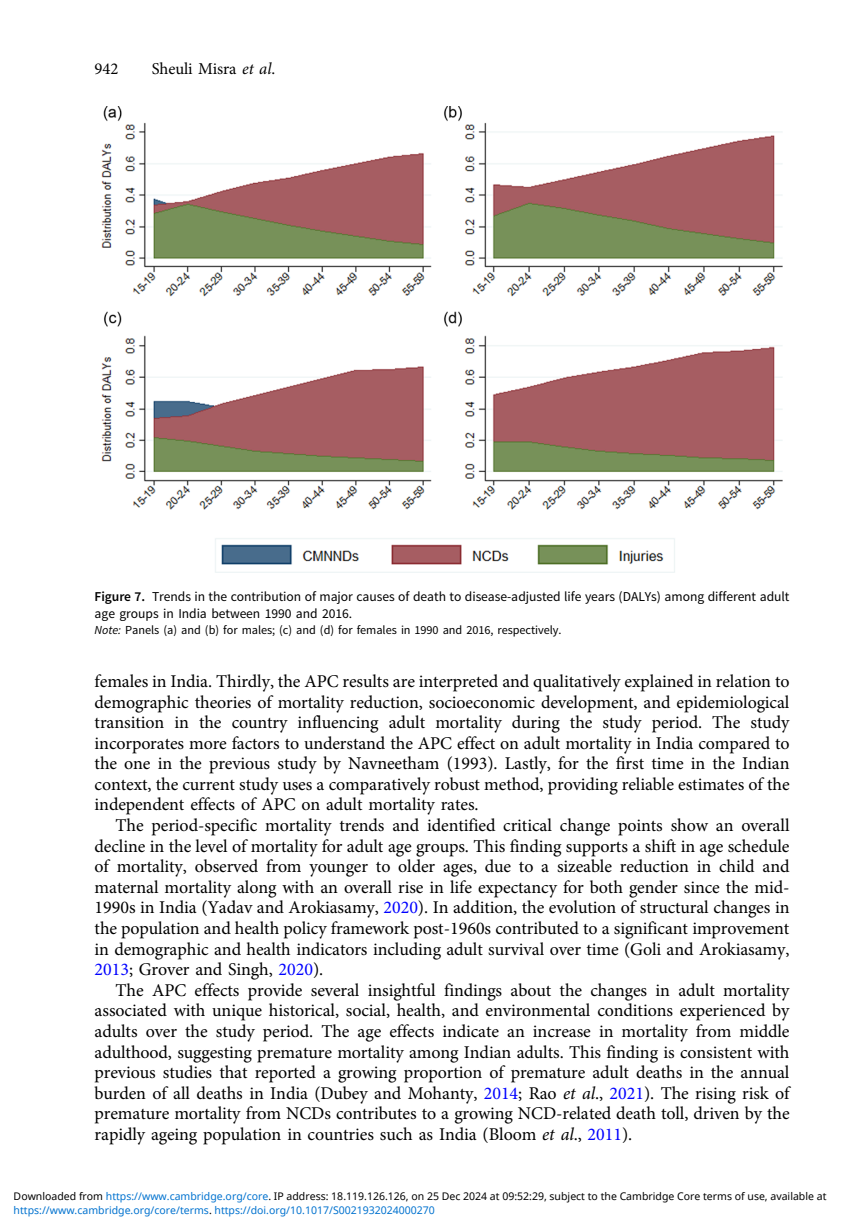
<style>
.page{position:relative;width:864px;height:1226px;background:#fff}
.page>*{position:absolute;margin:0;border:0;box-sizing:border-box;transform-origin:0 0}
.t1{font:18.03px/20.7px "Adv OT1 ef 757 c 0";color:#000;text-align:justify}
.t2{font:16.62px "Adv OT1 ef 757 c 0";color:#000}
.t3{font:13.47px/16.6px "Adv OT0 e 40 dc 65";color:#000}
.t4{font:12.25px "Adv OT0 e 40 dc 65";color:#000}
.t5{font:10.5px "Noto Sans";color:#000}
.t6{font:10.5px "Noto Sans";color:#0172cf}
.s1{font-family:"Adv OT7 d 6 df 7 ab.I"}
.s2{font-family:"Adv OT031 da 8 bf"}
.s3{font-family:"Adv O Tcabc 3928.I"}
.s4{color:#00f}
.s5{color:#0172cf}
.s6{color:#000}
</style>
<div class="page">
<img style="left:101px;top:106px;width:681px;height:466px">
<p class="t2" style="left:95px;top:63px;width:25px">942</p>
<p class="t2" style="left:152px;top:63px;width:125px">Sheuli Misra <span class="s1">et al</span>.</p>
<p class="t3" style="left:95px;top:590px;width:696px"><span class="s2">Figure 7.</span> Trends in the contribution of major causes of death to disease-adjusted life years (DALYs) among different adult age groups in India between 1990 and 2016.</p>
<p class="t4" style="left:95px;top:625px;width:468px"><span class="s3">Note:</span> Panels (a) and (b) for males; (c) and (d) for females in 1990 and 2016, respectively.</p>
<p class="t1" style="left:95px;top:672px;width:696px">females in India. Thirdly, the APC results are interpreted and qualitatively explained in relation to demographic theories of mortality reduction, socioeconomic development, and epidemiological transition in the country influencing adult mortality during the study period. The study incorporates more factors to understand the APC effect on adult mortality in India compared to the one in the previous study by Navneetham (1993). Lastly, for the first time in the Indian context, the current study uses a comparatively robust method, providing reliable estimates of the independent effects of APC on adult mortality rates.</p>
<p class="t1" style="left:95px;top:816px;width:696px;text-indent:21px">The period-specific mortality trends and identified critical change points show an overall decline in the level of mortality for adult age groups. This finding supports a shift in age schedule of mortality, observed from younger to older ages, due to a sizeable reduction in child and maternal mortality along with an overall rise in life expectancy for both gender since the mid-1990s in India (Yadav and Arokiasamy, <span class="s4">2020</span>). In addition, the evolution of structural changes in the population and health policy framework post-1960s contributed to a significant improvement in demographic and health indicators including adult survival over time (Goli and Arokiasamy, <span class="s4">2013</span>; Grover and Singh, <span class="s4">2020</span>).</p>
<p class="t1" style="left:95px;top:981px;width:696px;text-indent:21px">The APC effects provide several insightful findings about the changes in adult mortality associated with unique historical, social, health, and environmental conditions experienced by adults over the study period. The age effects indicate an increase in mortality from middle adulthood, suggesting premature mortality among Indian adults. This finding is consistent with previous studies that reported a growing proportion of premature adult deaths in the annual burden of all deaths in India (Dubey and Mohanty, <span class="s4">2014</span>; Rao <span class="s1">et al</span>., <span class="s4">2021</span>). The rising risk of premature mortality from NCDs contributes to a growing NCD-related death toll, driven by the rapidly ageing population in countries such as India (Bloom <span class="s1">et al</span>., <span class="s4">2011</span>).</p>
<p class="t5" style="left:14px;top:1188px;width:814px">Downloaded from <span class="s5">https://www.cambridge.org/core</span>. IP address: 18.119.126.126, on 25 Dec 2024 at 09:52:29, subject to the Cambridge Core terms of use, available at</p>
<p class="t6" style="left:14px;top:1202px;width:422px">https://www.cambridge.org/core/terms<span class="s6">.</span> https://doi.org/10.1017/S0021932024000270</p>
</div>
